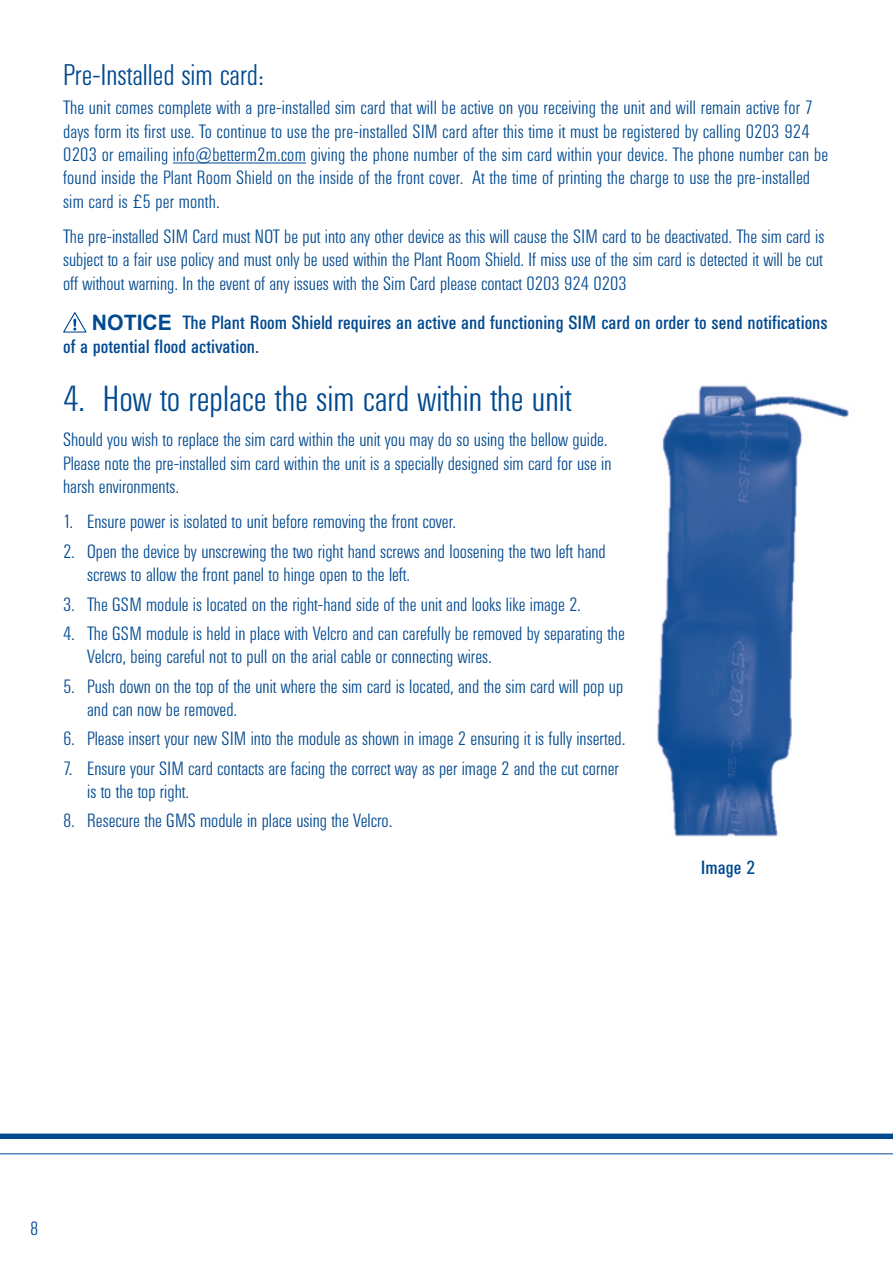
<style>
.page{position:relative;width:893px;height:1263px;background:#fff}
.page>*{position:absolute;margin:0;border:0;box-sizing:border-box;transform-origin:0 0}
.t1{font:300 36px "Univers Condensed BQ";color:#014990}
.t2{font:300 29.7px "Univers Condensed BQ";color:#014990}
.t3{font:300 19.05px/23.4px "Univers Condensed BQ";color:#014990}
.t4{font:19.05px/23.4px "Univers Condensed BQ";color:#014990}
.s1{font-family:"Arial";font-weight:700;font-size:21.15px}
</style>
<div class="page">
<hr style="left:0;top:1153px;width:893px;height:1px;background:#014990">
<div style="left:0;top:1133px;width:893px;height:6px;background:#014990"></div>
<hr style="left:173px;top:162px;width:133px;height:1px;background:#014990">
<svg style="left:63px;top:312px;width:24px;height:21px"></svg>
<img style="left:657px;top:385px;width:192px;height:452px">
<h2 class="t2" style="left:63px;top:59px;width:202px">Pre-Installed sim card:</h2>
<p class="t3" style="left:63px;top:97px;width:766px">The unit comes complete with a pre-installed sim card that will be active on you receiving the unit and will remain active for 7 days form its first use. To continue to use the pre-installed SIM card after this time it must be registered by calling 0203 924<br>0203 or emailing info@betterm2m.com giving the phone number of the sim card within your device. The phone number can be found inside the Plant Room Shield on the inside of the front cover. At the time of printing the charge to use the pre-installed sim card is £5 per month.</p>
<p class="t3" style="left:63px;top:225px;width:763px;text-align:justify">The pre-installed SIM Card must NOT be put into any other device as this will cause the SIM card to be deactivated. The sim card is subject to a fair use policy and must only be used within the Plant Room Shield. If miss use of the sim card is detected it will be cut off without warning. In the event of any issues with the Sim Card please contact 0203 924 0203</p>
<p class="t4" style="left:63px;top:312px;width:766px;text-indent:29px"><span class="s1">NOTICE</span> The Plant Room Shield requires an active and functioning SIM card on order to send notifications of a potential flood activation.</p>
<h1 class="t1" style="left:63px;top:379px;width:510px">4. How to replace the sim card within the unit</h1>
<p class="t3" style="left:63px;top:429px;width:550px">Should you wish to replace the sim card within the unit you may do so using the bellow guide.<br>Please note the pre-installed sim card within the unit is a specially designed sim card for use in harsh environments.</p>
<p class="t3" style="left:63px;top:511px;width:394px">1. Ensure power is isolated to unit before removing the front cover.</p>
<p class="t3" style="left:87px;top:540px;width:520px;text-indent:-24px">2. Open the device by unscrewing the two right hand screws and loosening the two left hand screws to allow the front panel to hinge open to the left.</p>
<p class="t3" style="left:63px;top:593px;width:519px">3. The GSM module is located on the right-hand side of the unit and looks like image 2.</p>
<p class="t3" style="left:87px;top:622px;width:539px;text-indent:-24px">4. The GSM module is held in place with Velcro and can carefully be removed by separating the<br>Velcro, being careful not to pull on the arial cable or connecting wires.</p>
<p class="t3" style="left:87px;top:675px;width:538px;text-indent:-24px">5. Push down on the top of the unit where the sim card is located, and the sim card will pop up and can now be removed.</p>
<p class="t3" style="left:63px;top:727px;width:564px">6. Please insert your new SIM into the module as shown in image 2 ensuring it is fully inserted.</p>
<p class="t3" style="left:87px;top:757px;width:533px;text-indent:-24px">7. Ensure your SIM card contacts are facing the correct way as per image 2 and the cut corner is to the top right.</p>
<p class="t3" style="left:63px;top:809px;width:331px">8. Resecure the GMS module in place using the Velcro.</p>
<p class="t4" style="left:701px;top:857px;width:56px">Image 2</p>
<p class="t3" style="left:30px;top:1217px;width:10px">8</p>
</div>
